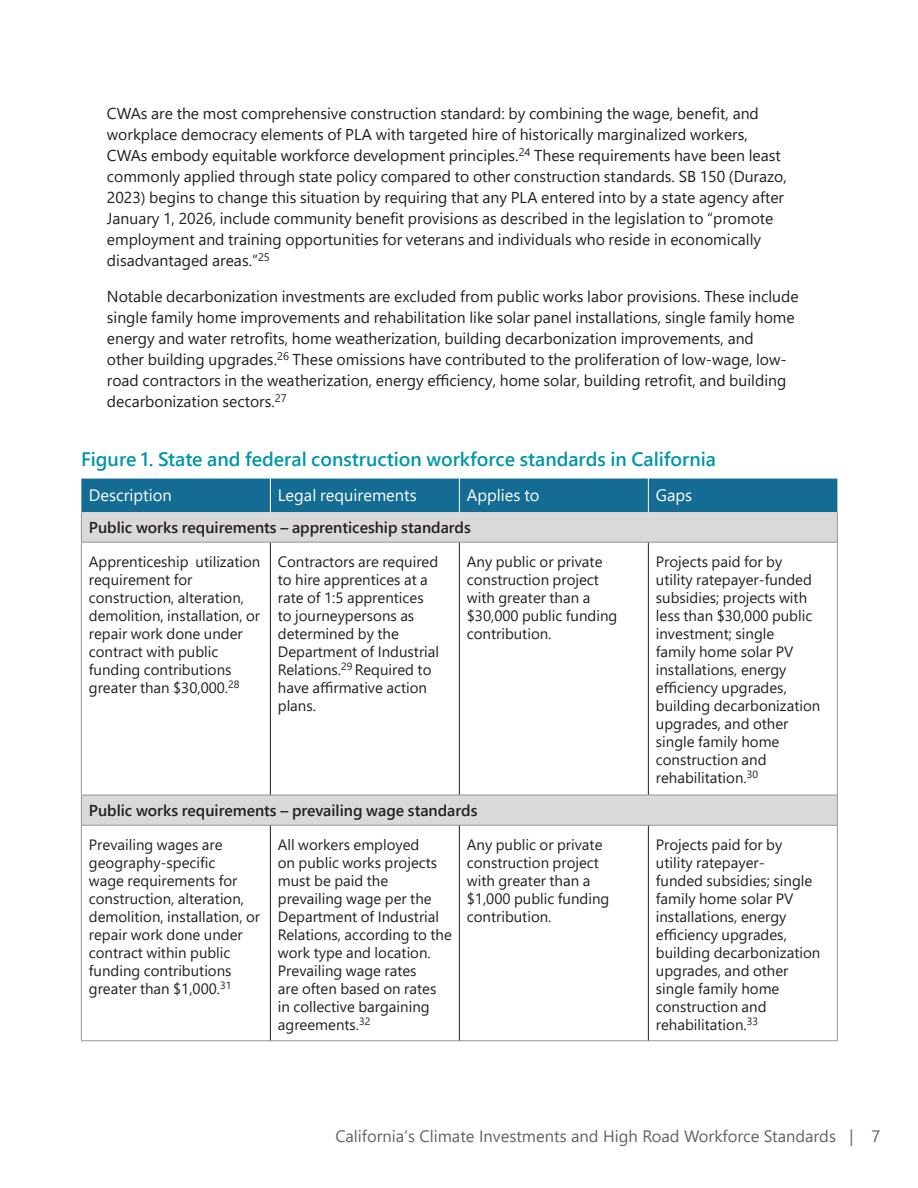
<style>
.page{position:relative;width:918px;height:1188px;background:#fff}
.page>*{position:absolute;margin:0;border:0;box-sizing:border-box;transform-origin:0 0}
.Exhibit_titles{font:600 19.5px "Segoe UI";color:#0197a7}
.t1{font:16.5px "Segoe UI";color:#636366}
.table_content{font:16.5px "Segoe UI";color:#fff}
.t2{font:15.75px/21px "Segoe UI";color:#231f20}
.table_content-2{font:600 15.75px "Segoe UI";color:#231f20}
.table_content-3{font:15px/18px "Segoe UI";color:#231f20}
</style>
<div class="page">
<div style="left:81px;top:479px;width:756px;height:33px;background:#146c94"></div>
<svg style="left:82px;top:512px;width:755px;height:313px"></svg>
<hr style="left:81px;top:512px;width:1px;height:30px;background:#939598">
<hr style="left:837px;top:512px;width:1px;height:30px;background:#939598">
<hr style="left:270px;top:479px;width:1px;height:33px;background:#fff">
<hr style="left:459px;top:479px;width:1px;height:33px;background:#fff">
<hr style="left:648px;top:479px;width:1px;height:33px;background:#fff">
<hr style="left:81px;top:542px;width:189px;height:1px;background:#939598">
<hr style="left:81px;top:543px;width:1px;height:252px;background:#939598">
<hr style="left:270px;top:542px;width:189px;height:1px;background:#939598">
<hr style="left:459px;top:542px;width:189px;height:1px;background:#939598">
<hr style="left:648px;top:542px;width:190px;height:1px;background:#939598">
<hr style="left:837px;top:543px;width:1px;height:252px;background:#939598">
<hr style="left:81px;top:795px;width:189px;height:1px;background:#939598">
<hr style="left:81px;top:795px;width:1px;height:30px;background:#939598">
<hr style="left:270px;top:795px;width:189px;height:1px;background:#939598">
<hr style="left:459px;top:795px;width:189px;height:1px;background:#939598">
<hr style="left:648px;top:795px;width:190px;height:1px;background:#939598">
<hr style="left:837px;top:795px;width:1px;height:30px;background:#939598">
<hr style="left:81px;top:825px;width:189px;height:1px;background:#939598">
<hr style="left:81px;top:826px;width:1px;height:214px;background:#939598">
<hr style="left:270px;top:825px;width:189px;height:1px;background:#939598">
<hr style="left:459px;top:825px;width:189px;height:1px;background:#939598">
<hr style="left:648px;top:825px;width:190px;height:1px;background:#939598">
<hr style="left:837px;top:826px;width:1px;height:214px;background:#939598">
<hr style="left:81px;top:1040px;width:189px;height:1px;background:#939598">
<hr style="left:270px;top:1040px;width:189px;height:1px;background:#939598">
<hr style="left:459px;top:1040px;width:189px;height:1px;background:#939598">
<hr style="left:648px;top:1040px;width:190px;height:1px;background:#939598">
<hr style="left:270px;top:543px;width:1px;height:252px;background:#231f20">
<hr style="left:459px;top:543px;width:1px;height:252px;background:#231f20">
<hr style="left:648px;top:543px;width:1px;height:252px;background:#231f20">
<hr style="left:270px;top:826px;width:1px;height:214px;background:#231f20">
<hr style="left:459px;top:826px;width:1px;height:214px;background:#231f20">
<hr style="left:648px;top:826px;width:1px;height:214px;background:#231f20">
<p class="t2" style="left:107px;top:102px;width:681px">CWAs are the most comprehensive construction standard: by combining the wage, benefit, and workplace democracy elements of PLA with targeted hire of historically marginalized workers, CWAs embody equitable workforce development principles.<sup>24</sup> These requirements have been least commonly applied through state policy compared to other construction standards. SB 150 (Durazo, 2023) begins to change this situation by requiring that any PLA entered into by a state agency after January 1, 2026, include community benefit provisions as described in the legislation to “promote employment and training opportunities for veterans and individuals who reside in economically disadvantaged areas.”<sup>25</sup></p>
<p class="t2" style="left:107px;top:285px;width:693px">Notable decarbonization investments are excluded from public works labor provisions. These include single family home improvements and rehabilitation like solar panel installations, single family home energy and water retrofits, home weatherization, building decarbonization improvements, and<br>other building upgrades.<sup>26</sup> These omissions have contributed to the proliferation of low-wage, low&shy;road contractors in the weatherization, energy efficiency, home solar, building retrofit, and building decarbonization sectors.<sup>27</sup></p>
<p class="Exhibit_titles" style="left:81px;top:441px;width:637px">Figure 1. State and federal construction workforce standards in California</p>
<p class="table_content" style="left:89px;top:480px;width:84px">Description</p>
<p class="table_content" style="left:278px;top:480px;width:140px">Legal requirements</p>
<p class="table_content" style="left:467px;top:480px;width:74px">Applies to</p>
<p class="table_content" style="left:656px;top:480px;width:38px">Gaps</p>
<p class="table_content-2" style="left:89px;top:512px;width:384px">Public works requirements – apprenticeship standards</p>
<p class="table_content-3" style="left:89px;top:551px;width:173px">Apprenticeship utilization requirement for construction, alteration, demolition, installation, or repair work done under contract with public funding contributions greater than $30,000.<sup>28</sup></p>
<p class="table_content-3" style="left:278px;top:551px;width:163px">Contractors are required to hire apprentices at a rate of 1:5 apprentices to journeypersons as determined by the<br>Department of Industrial<br>Relations.<sup>29</sup> Required to have affirmative action plans.</p>
<p class="table_content-3" style="left:467px;top:551px;width:152px">Any public or private construction project with greater than a $30,000 public funding contribution.</p>
<p class="table_content-3" style="left:656px;top:551px;width:166px">Projects paid for by utility ratepayer-funded subsidies; projects with less than $30,000 public investment; single<br>family home solar PV installations, energy efficiency upgrades, building decarbonization upgrades, and other single family home construction and rehabilitation.<sup>30</sup></p>
<p class="table_content-2" style="left:89px;top:795px;width:390px">Public works requirements – prevailing wage standards</p>
<p class="table_content-3" style="left:89px;top:834px;width:173px">Prevailing wages are geography-specific<br>wage requirements for construction, alteration, demolition, installation, or repair work done under contract within public funding contributions greater than $1,000.<sup>31</sup></p>
<p class="table_content-3" style="left:278px;top:834px;width:176px">All workers employed<br>on public works projects must be paid the prevailing wage per the<br>Department of Industrial<br>Relations, according to the work type and location.<br>Prevailing wage rates<br>are often based on rates in collective bargaining agreements.<sup>32</sup></p>
<p class="table_content-3" style="left:467px;top:834px;width:144px">Any public or private construction project with greater than a $1,000 public funding contribution.</p>
<p class="table_content-3" style="left:656px;top:834px;width:166px">Projects paid for by utility ratepayer-<br>funded subsidies; single family home solar PV installations, energy efficiency upgrades, building decarbonization upgrades, and other single family home construction and rehabilitation.<sup>33</sup></p>
<p class="t1" style="left:335px;top:1121px;width:547px">California’s Climate Investments and High Road Workforce Standards | 7</p>
</div>
